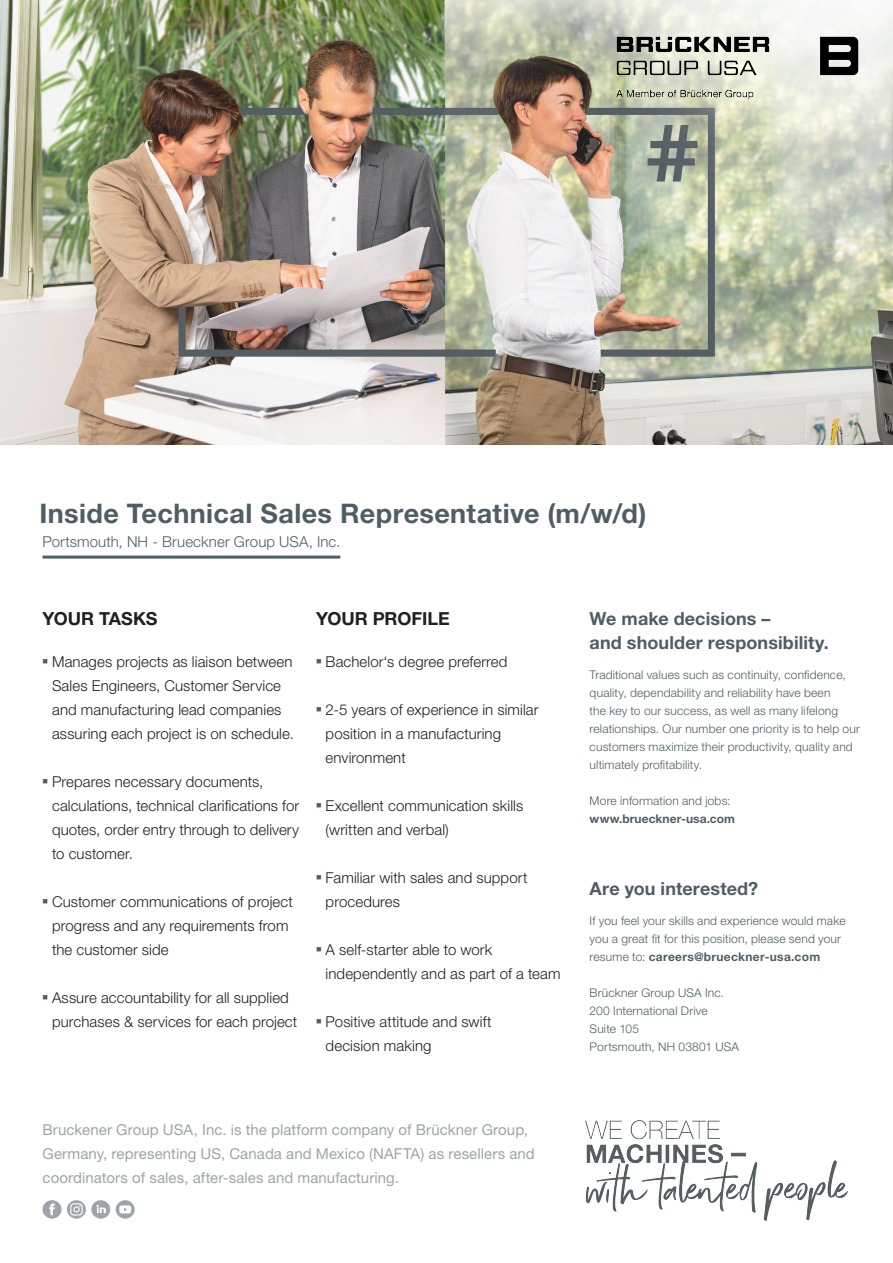
<style>
.page{position:relative;width:893px;height:1263px;background:#fff}
.page>*{position:absolute;margin:0;border:0;box-sizing:border-box;transform-origin:0 0}
.t1{font:700 27px "Helvetica Neue LT Std";letter-spacing:.015em;color:#4f5e65}
.Dual-HL{font:700 18px "Helvetica Neue LT Std";letter-spacing:.005em;color:#4f5e65}
.t2{font:700 18px "Helvetica Neue LT Std";letter-spacing:-.005em;color:#231f20}
.t3{font:300 15px/24px "Helvetica Neue LT Std";letter-spacing:.005em;color:#231f20}
.t4{font:15px "Helvetica Neue LT Std";letter-spacing:.005em;color:#9da5ab}
.Dual-HL-2{font:300 15px "Helvetica Neue LT Std";letter-spacing:.005em;color:#4f5e65}
.UN-Beschreibung{font:300 12px/18px "Helvetica Neue LT Std";letter-spacing:.015em;color:#4f5e65}
.t5{font:700 12px "Helvetica Neue LT Std";letter-spacing:.005em;color:#4f5e65}
.s1{color:#4f5e65}
.s2{font-weight:700}
</style>
<div class="page">
<img style="left:0;top:0;width:445px;height:445px">
<img style="left:445px;top:0;width:448px;height:445px">
<svg style="left:116px;top:1200px;width:19px;height:19px"></svg>
<svg style="left:43px;top:1200px;width:67px;height:19px"></svg>
<hr style="left:43px;top:556px;width:297px;height:3px;background:#4f5e65">
<img style="left:585px;top:1121px;width:263px;height:99px">
<img style="left:610px;top:29px;width:255px;height:76px">
<h1 class="t1" style="left:39px;top:496px;width:609px">Inside Technical Sales Representative (m/w/d)</h1>
<p class="Dual-HL-2" style="left:43px;top:532px;width:299px">Portsmouth, NH - Brueckner Group USA, Inc.</p>
<p class="t2" style="left:43px;top:607px;width:116px">YOUR TASKS</p>
<p class="t2" style="left:316px;top:607px;width:135px">YOUR PROFILE</p>
<p class="t3" style="left:52px;top:649px;width:243px;text-indent:-10px"><span class="s1">■</span> Manages projects as liaison between Sales Engineers, Customer Service and manufacturing lead companies assuring each project is on schedule.</p>
<p class="t3" style="left:43px;top:769px;width:222px"><span class="s1">■</span> Prepares necessary documents,</p>
<p class="t3" style="left:52px;top:793px;width:249px;text-align:justify">calculations, technical clarifications for quotes, order entry through to delivery to customer.</p>
<p class="t3" style="left:52px;top:889px;width:242px;text-indent:-10px"><span class="s1">■</span> Customer communications of project progress and any requirements from the customer side</p>
<p class="t3" style="left:52px;top:985px;width:247px;text-indent:-10px"><span class="s1">■</span> Assure accountability for all supplied purchases &amp; services for each project</p>
<p class="t3" style="left:316px;top:649px;width:193px"><span class="s1">■</span> Bachelor‘s degree preferred</p>
<p class="t3" style="left:316px;top:697px;width:224px"><span class="s1">■</span> 2-5 years of experience in similar</p>
<p class="t3" style="left:326px;top:721px;width:177px">position in a manufacturing</p>
<p class="t3" style="left:326px;top:745px;width:82px">environment</p>
<p class="t3" style="left:316px;top:793px;width:209px"><span class="s1">■</span> Excellent communication skills</p>
<p class="t3" style="left:326px;top:817px;width:125px">(written and verbal)</p>
<p class="t3" style="left:316px;top:865px;width:213px"><span class="s1">■</span> Familiar with sales and support</p>
<p class="t3" style="left:326px;top:889px;width:76px">procedures</p>
<p class="t3" style="left:316px;top:937px;width:178px"><span class="s1">■</span> A self-starter able to work</p>
<p class="t3" style="left:326px;top:961px;width:237px">independently and as part of a team</p>
<p class="t3" style="left:316px;top:1009px;width:177px"><span class="s1">■</span> Positive attitude and swift</p>
<p class="t3" style="left:326px;top:1033px;width:107px">decision making</p>
<p class="t4" style="left:43px;top:1120px;width:487px">Bruckener Group USA, Inc. is the platform company of Brückner Group,</p>
<p class="t4" style="left:43px;top:1144px;width:494px">Germany, representing US, Canada and Mexico (NAFTA) as resellers and</p>
<p class="t4" style="left:43px;top:1168px;width:358px">coordinators of sales, after-sales and manufacturing.</p>
<p class="Dual-HL" style="left:590px;top:607px;width:182px">We make decisions –</p>
<p class="Dual-HL" style="left:590px;top:631px;width:241px">and shoulder responsibility.</p>
<p class="UN-Beschreibung" style="left:590px;top:665px;width:272px">Traditional values such as continuity, confidence, quality, dependability and reliability have been<br>the key to our success, as well as many lifelong relationships. Our number one priority is to help our customers maximize their productivity, quality and ultimately profitability.</p>
<p class="UN-Beschreibung" style="left:590px;top:791px;width:142px">More information and jobs:</p>
<p class="t5" style="left:590px;top:811px;width:147px">www.brueckner-usa.com</p>
<p class="Dual-HL" style="left:590px;top:877px;width:170px">Are you interested?</p>
<p class="UN-Beschreibung" style="left:590px;top:911px;width:257px">If you feel your skills and experience would make you a great fit for this position, please send your resume to: <span class="s2">careers@brueckner-usa.com</span></p>
<p class="UN-Beschreibung" style="left:590px;top:983px;width:136px">Brückner Group USA Inc.</p>
<p class="UN-Beschreibung" style="left:590px;top:1001px;width:120px">200 International Drive</p>
<p class="UN-Beschreibung" style="left:590px;top:1019px;width:51px">Suite 105</p>
<p class="UN-Beschreibung" style="left:590px;top:1037px;width:151px">Portsmouth, NH 03801 USA</p>
</div>
